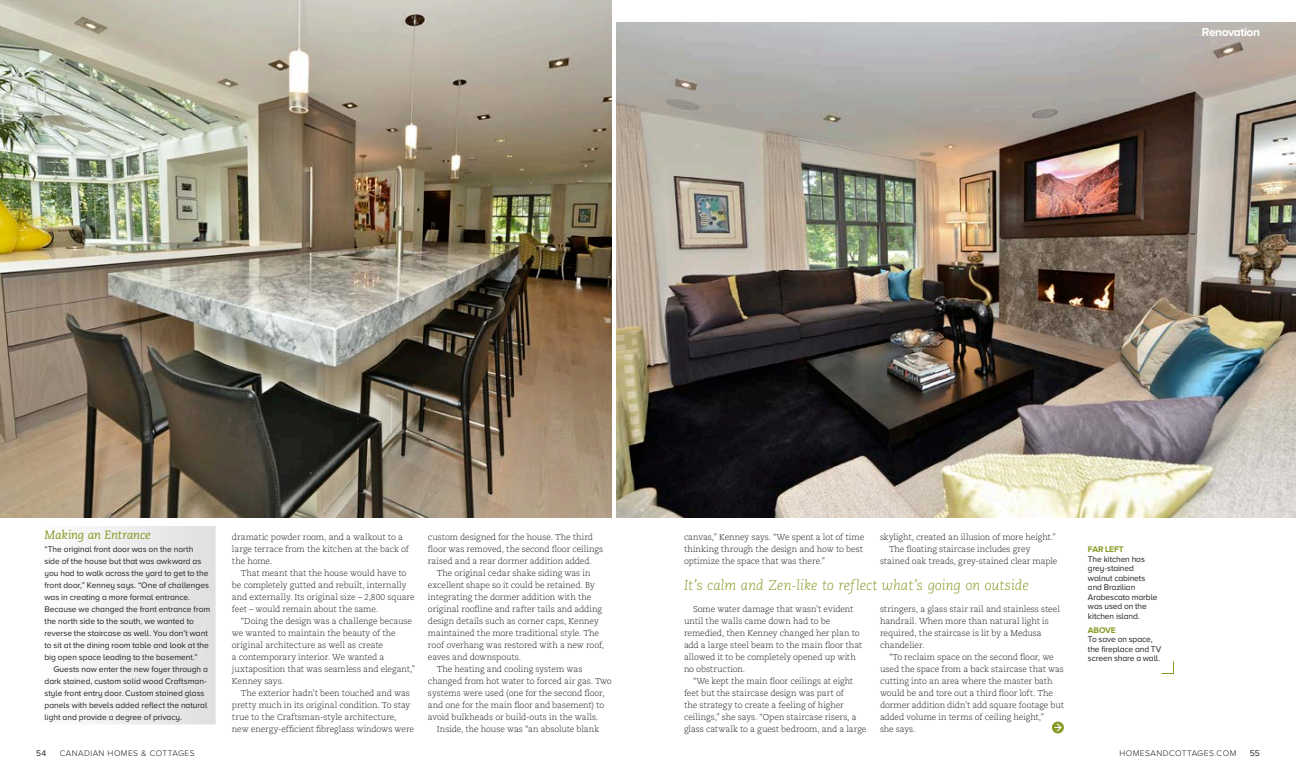
<style>
.page{position:relative;width:1296px;height:774px;background:#fff}
.page>*{position:absolute;margin:0;border:0;box-sizing:border-box;transform-origin:0 0}
.Body_Copy{font:italic 300 14px "Caecilia";color:#8a9926}
.t1{font:italic 12px "Caecilia";letter-spacing:-.015em;color:#8a9926}
.Strap_-_left_aligned{font:700 12px "Proxima Nova A";letter-spacing:-.04em;color:#fff}
.Body_Copy-2{font:300 8.5px/12px "Caecilia";letter-spacing:-.01em;color:#231f20}
.t2{font:8.5px/12px "Proxima Nova A";color:#231f20}
.t3{font:300 8.5px "Proxima Nova A";letter-spacing:.05em;color:#231f20}
.Caption_Header{font:700 8.5px "Proxima Nova A";letter-spacing:-.015em;color:#8a9926}
</style>
<div class="page">
<div style="left:38px;top:524px;width:180px;height:202px;background:linear-gradient(to right,#fefefe,#dedfe1)"></div>
<div style="left:36px;top:522px;width:184px;height:206px;border:4px solid #fff"></div>
<img style="left:0;top:0;width:612px;height:518px">
<img style="left:616px;top:22px;width:680px;height:496px">
<svg style="left:1161px;top:661px;width:13px;height:13px"></svg>
<svg style="left:1052px;top:722px;width:12px;height:12px"></svg>
<svg style="left:1055px;top:723px;width:7px;height:9px"></svg>
<p class="Strap_-_left_aligned" style="left:1202px;top:25px;width:60px">Renovation</p>
<p class="t1" style="left:44px;top:528px;width:108px">Making an Entrance</p>
<p class="t2" style="left:44px;top:543px;width:167px">“The original front door was on the north side of the house but that was awkward as you had to walk across the yard to get to the front door,” Kenney says. “One of challenges was in creating a more formal entrance.<br>Because we changed the front entrance from the north side to the south, we wanted to reverse the staircase as well. You don’t want to sit at the dining room table and look at the big open space leading to the basement.”</p>
<p class="t2" style="left:44px;top:663px;width:165px;text-indent:9px">Guests now enter the new foyer through a dark stained, custom solid wood Craftsman&shy;style front entry door. Custom stained glass panels with bevels added reflect the natural light and provide a degree of privacy.</p>
<p class="Body_Copy-2" style="left:232px;top:531px;width:178px">dramatic powder room, and a walkout to a large terrace from the kitchen at the back of the home.</p>
<p class="Body_Copy-2" style="left:232px;top:567px;width:184px;text-indent:9px">That meant that the house would have to be completely gutted and rebuilt, internally and externally. Its original size – 2,800 square feet – would remain about the same.</p>
<p class="Body_Copy-2" style="left:232px;top:615px;width:185px;text-indent:9px">“Doing the design was a challenge because we wanted to maintain the beauty of the original architecture as well as create<br>a contemporary interior. We wanted a juxtaposition that was seamless and elegant,” Kenney says.</p>
<p class="Body_Copy-2" style="left:232px;top:687px;width:184px;text-indent:9px">The exterior hadn’t been touched and was pretty much in its original condition. To stay true to the Craftsman-style architecture, new energy-efficient fibreglass windows were</p>
<p class="Body_Copy-2" style="left:428px;top:531px;width:177px">custom designed for the house. The third floor was removed, the second floor ceilings raised and a rear dormer addition added.</p>
<p class="Body_Copy-2" style="left:428px;top:567px;width:178px;text-indent:9px">The original cedar shake siding was in excellent shape so it could be retained. By integrating the dormer addition with the original roofline and rafter tails and adding design details such as corner caps, Kenney maintained the more traditional style. The roof overhang was restored with a new roof, eaves and downspouts.</p>
<p class="Body_Copy-2" style="left:428px;top:663px;width:185px;text-indent:9px">The heating and cooling system was changed from hot water to forced air gas. Two systems were used (one for the second floor, and one for the main floor and basement) to avoid bulkheads or build-outs in the walls.</p>
<p class="Body_Copy-2" style="left:437px;top:723px;width:164px">Inside, the house was “an absolute blank</p>
<p class="Body_Copy-2" style="left:684px;top:531px;width:182px">canvas,” Kenney says. “We spent a lot of time thinking through the design and how to best optimize the space that was there.”</p>
<p class="Body_Copy-2" style="left:684px;top:603px;width:180px;text-indent:9px">Some water damage that wasn’t evident until the walls came down had to be remedied, then Kenney changed her plan to add a large steel beam to the main floor that allowed it to be completely opened up with no obstruction.</p>
<p class="Body_Copy-2" style="left:684px;top:675px;width:184px;text-indent:9px">“We kept the main floor ceilings at eight feet but the staircase design was part of<br>the strategy to create a feeling of higher ceilings,” she says. “Open staircase risers, a glass catwalk to a guest bedroom, and a large</p>
<p class="Body_Copy-2" style="left:880px;top:531px;width:177px">skylight, created an illusion of more height.”</p>
<p class="Body_Copy-2" style="left:880px;top:543px;width:179px;text-indent:9px">The floating staircase includes grey stained oak treads, grey-stained clear maple</p>
<p class="Body_Copy-2" style="left:880px;top:603px;width:182px">stringers, a glass stair rail and stainless steel handrail. When more than natural light is required, the staircase is lit by a Medusa chandelier.</p>
<p class="Body_Copy-2" style="left:880px;top:651px;width:186px;text-indent:9px">“To reclaim space on the second floor, we used the space from a back staircase that was cutting into an area where the master bath would be and tore out a third floor loft. The dormer addition didn’t add square footage but added volume in terms of ceiling height,”<br>she says.</p>
<p class="Body_Copy" style="left:684px;top:577px;width:346px">It’s calm and Zen-like to reflect what’s going on outside</p>
<p class="Caption_Header" style="left:1088px;top:545px;width:37px">FAR LEFT</p>
<p class="t2" style="left:1088px;top:554px;width:71px;line-height:9.5px">The kitchen has grey-stained walnut cabinets and Brazilian<br>Arabescato marble was used on the kitchen island.</p>
<p class="Caption_Header" style="left:1088px;top:625px;width:29px">ABOVE</p>
<p class="t2" style="left:1088px;top:635px;width:75px;line-height:9.5px">To save on space, the fireplace and TV screen share a wall.</p>
<p class="t2" style="left:36px;top:747px;width:12px">54</p>
<p class="t3" style="left:60px;top:748px;width:136px">CANADIAN HOMES &amp; COTTAGES</p>
<p class="t3" style="left:1120px;top:748px;width:118px">HOMESANDCOTTAGES.COM</p>
<p class="t2" style="left:1250px;top:747px;width:12px">55</p>
</div>
